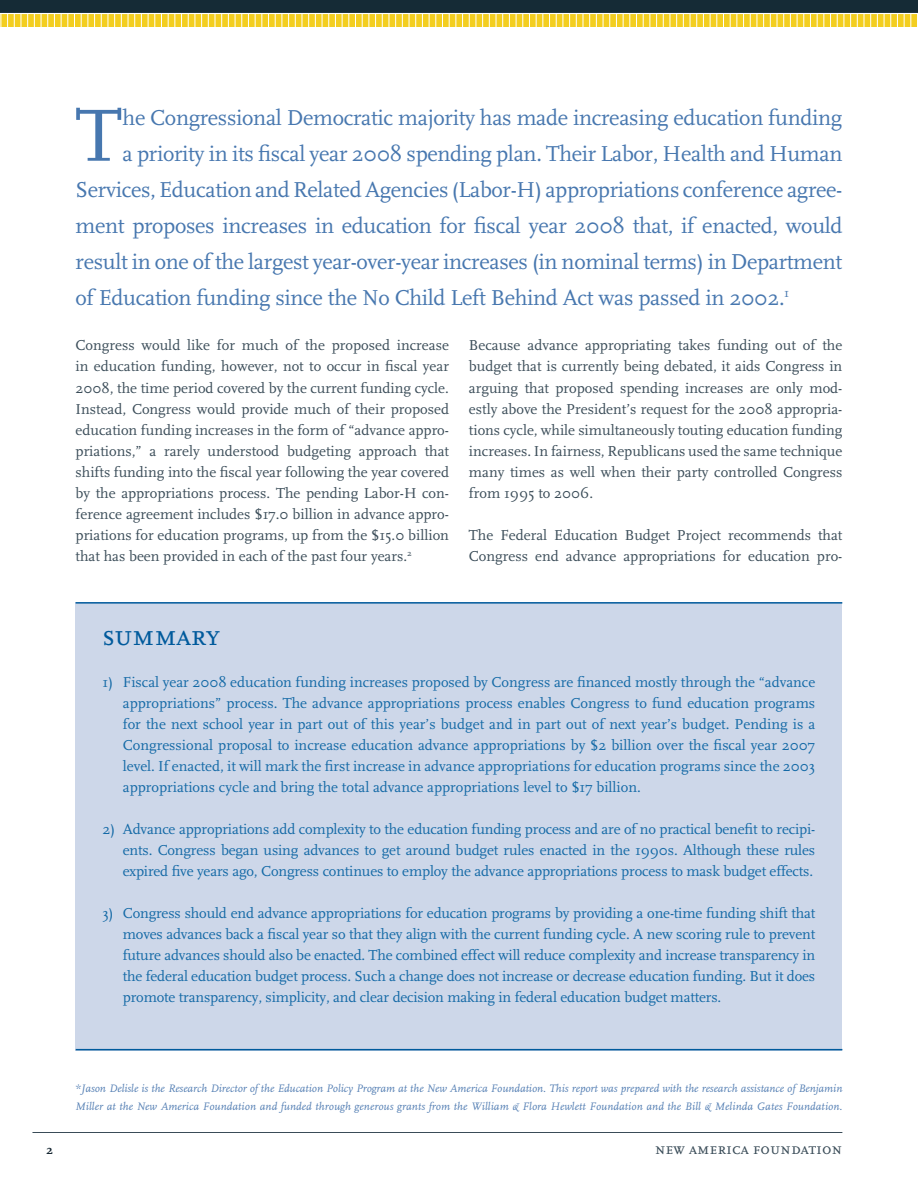
<style>
.page{position:relative;width:918px;height:1188px;background:#fff}
.page>*{position:absolute;margin:0;border:0;box-sizing:border-box;transform-origin:0 0}
.t1{font:77.1px "FF Scala";color:#4777af}
.t2{font:30px "FF Scala Caps";letter-spacing:-.02em;color:#005a9c}
.t3{font:22.5px "FF Scala";letter-spacing:-.015em;color:#4777af}
.t4{font:16.5px "FF Scala Caps";color:#3a4c58}
.t5{font:15px/21px "FF Scala";letter-spacing:-.01em;color:#1369a6;text-align:justify}
.t6{font:15px/21px "FF Scala";color:#3a4c58;text-align:justify}
.t7{font:700 13.2px "FF Scala";color:#142530}
.t8{font:italic 11.25px/18px "FF Scala";color:#537eb3}
</style>
<div class="page">
<hr style="left:32px;top:1132px;width:810px;height:1px;background:#3a4c58">
<div style="left:0;top:0;width:918px;height:14px;background:#152b36"></div>
<svg style="left:0;top:14px;width:917px;height:13px;background:#f3d12f"></svg>
<svg style="left:121px;top:14px;width:1px;height:13px"></svg>
<svg style="left:41px;top:14px;width:7px;height:13px"></svg>
<svg style="left:101px;top:14px;width:1px;height:13px"></svg>
<svg style="left:14px;top:14px;width:1px;height:13px"></svg>
<svg style="left:81px;top:14px;width:1px;height:13px"></svg>
<svg style="left:74px;top:14px;width:1px;height:13px"></svg>
<svg style="left:141px;top:14px;width:1px;height:13px"></svg>
<svg style="left:61px;top:14px;width:7px;height:13px"></svg>
<svg style="left:128px;top:14px;width:7px;height:13px"></svg>
<svg style="left:54px;top:14px;width:1px;height:13px"></svg>
<svg style="left:34px;top:14px;width:1px;height:13px"></svg>
<svg style="left:108px;top:14px;width:7px;height:13px"></svg>
<svg style="left:21px;top:14px;width:7px;height:13px"></svg>
<svg style="left:88px;top:14px;width:7px;height:13px"></svg>
<svg style="left:1px;top:14px;width:7px;height:13px"></svg>
<svg style="left:442px;top:14px;width:1px;height:13px"></svg>
<svg style="left:355px;top:14px;width:1px;height:13px"></svg>
<svg style="left:402px;top:14px;width:1px;height:13px"></svg>
<svg style="left:322px;top:14px;width:7px;height:13px"></svg>
<svg style="left:382px;top:14px;width:1px;height:13px"></svg>
<svg style="left:449px;top:14px;width:7px;height:13px"></svg>
<svg style="left:369px;top:14px;width:7px;height:13px"></svg>
<svg style="left:429px;top:14px;width:7px;height:13px"></svg>
<svg style="left:362px;top:14px;width:1px;height:13px"></svg>
<svg style="left:422px;top:14px;width:1px;height:13px"></svg>
<svg style="left:342px;top:14px;width:7px;height:13px"></svg>
<svg style="left:409px;top:14px;width:7px;height:13px"></svg>
<svg style="left:335px;top:14px;width:1px;height:13px"></svg>
<svg style="left:389px;top:14px;width:7px;height:13px"></svg>
<svg style="left:315px;top:14px;width:1px;height:13px"></svg>
<svg style="left:683px;top:14px;width:1px;height:13px"></svg>
<svg style="left:750px;top:14px;width:1px;height:13px"></svg>
<svg style="left:663px;top:14px;width:1px;height:13px"></svg>
<svg style="left:710px;top:14px;width:7px;height:13px"></svg>
<svg style="left:616px;top:14px;width:1px;height:13px"></svg>
<svg style="left:690px;top:14px;width:7px;height:13px"></svg>
<svg style="left:757px;top:14px;width:7px;height:13px"></svg>
<svg style="left:737px;top:14px;width:7px;height:13px"></svg>
<svg style="left:670px;top:14px;width:7px;height:13px"></svg>
<svg style="left:730px;top:14px;width:1px;height:13px"></svg>
<svg style="left:650px;top:14px;width:7px;height:13px"></svg>
<svg style="left:723px;top:14px;width:1px;height:13px"></svg>
<svg style="left:643px;top:14px;width:1px;height:13px"></svg>
<svg style="left:703px;top:14px;width:1px;height:13px"></svg>
<svg style="left:302px;top:14px;width:7px;height:13px"></svg>
<svg style="left:275px;top:14px;width:1px;height:13px"></svg>
<svg style="left:195px;top:14px;width:7px;height:13px"></svg>
<svg style="left:248px;top:14px;width:1px;height:13px"></svg>
<svg style="left:168px;top:14px;width:7px;height:13px"></svg>
<svg style="left:148px;top:14px;width:7px;height:13px"></svg>
<svg style="left:228px;top:14px;width:1px;height:13px"></svg>
<svg style="left:295px;top:14px;width:1px;height:13px"></svg>
<svg style="left:215px;top:14px;width:7px;height:13px"></svg>
<svg style="left:282px;top:14px;width:7px;height:13px"></svg>
<svg style="left:208px;top:14px;width:1px;height:13px"></svg>
<svg style="left:268px;top:14px;width:1px;height:13px"></svg>
<svg style="left:188px;top:14px;width:1px;height:13px"></svg>
<svg style="left:255px;top:14px;width:7px;height:13px"></svg>
<svg style="left:181px;top:14px;width:1px;height:13px"></svg>
<svg style="left:235px;top:14px;width:7px;height:13px"></svg>
<svg style="left:161px;top:14px;width:1px;height:13px"></svg>
<svg style="left:636px;top:14px;width:1px;height:13px"></svg>
<svg style="left:529px;top:14px;width:1px;height:13px"></svg>
<svg style="left:603px;top:14px;width:7px;height:13px"></svg>
<svg style="left:509px;top:14px;width:1px;height:13px"></svg>
<svg style="left:583px;top:14px;width:7px;height:13px"></svg>
<svg style="left:556px;top:14px;width:1px;height:13px"></svg>
<svg style="left:476px;top:14px;width:7px;height:13px"></svg>
<svg style="left:462px;top:14px;width:1px;height:13px"></svg>
<svg style="left:536px;top:14px;width:7px;height:13px"></svg>
<svg style="left:623px;top:14px;width:7px;height:13px"></svg>
<svg style="left:596px;top:14px;width:1px;height:13px"></svg>
<svg style="left:516px;top:14px;width:7px;height:13px"></svg>
<svg style="left:576px;top:14px;width:1px;height:13px"></svg>
<svg style="left:496px;top:14px;width:7px;height:13px"></svg>
<svg style="left:563px;top:14px;width:7px;height:13px"></svg>
<svg style="left:489px;top:14px;width:1px;height:13px"></svg>
<svg style="left:549px;top:14px;width:1px;height:13px"></svg>
<svg style="left:469px;top:14px;width:1px;height:13px"></svg>
<svg style="left:837px;top:14px;width:1px;height:13px"></svg>
<svg style="left:810px;top:14px;width:1px;height:13px"></svg>
<svg style="left:790px;top:14px;width:1px;height:13px"></svg>
<svg style="left:864px;top:14px;width:7px;height:13px"></svg>
<svg style="left:770px;top:14px;width:1px;height:13px"></svg>
<svg style="left:844px;top:14px;width:7px;height:13px"></svg>
<svg style="left:904px;top:14px;width:7px;height:13px"></svg>
<svg style="left:830px;top:14px;width:1px;height:13px"></svg>
<svg style="left:897px;top:14px;width:1px;height:13px"></svg>
<svg style="left:817px;top:14px;width:7px;height:13px"></svg>
<svg style="left:884px;top:14px;width:7px;height:13px"></svg>
<svg style="left:877px;top:14px;width:1px;height:13px"></svg>
<svg style="left:797px;top:14px;width:7px;height:13px"></svg>
<svg style="left:857px;top:14px;width:1px;height:13px"></svg>
<svg style="left:777px;top:14px;width:7px;height:13px"></svg>
<hr style="left:0;top:13px;width:918px;height:1px;background:#fff">
<div style="left:76px;top:602px;width:766px;height:448px;background:#cdd7e9"></div>
<hr style="left:76px;top:602px;width:766px;height:2px;background:#005a9c">
<hr style="left:76px;top:1049px;width:766px;height:1px;background:#005a9c">
<h1 class="t1" style="left:76px;top:94px;width:48px">T</h1>
<h3 class="t3" style="left:123px;top:105px;width:721px">he Congressional Democratic majority has made increasing education funding</h3>
<h3 class="t3" style="left:123px;top:141px;width:721px">a priority in its fiscal year 2008 spending plan. Their Labor, Health and Human</h3>
<h3 class="t3" style="left:76px;top:177px;width:768px">Services, Education and Related Agencies (Labor-H) appropriations conference agree-</h3>
<h3 class="t3" style="left:76px;top:213px;width:768px">ment proposes increases in education for fiscal year 2008 that, if enacted, would</h3>
<h3 class="t3" style="left:76px;top:249px;width:768px">result in one of the largest year-over-year increases (in nominal terms) in Department</h3>
<h3 class="t3" style="left:76px;top:285px;width:715px">of Education funding since the No Child Left Behind Act was passed in 2002.<sup>1</sup></h3>
<p class="t6" style="left:76px;top:335px;width:375px">Congress would like for much of the proposed increase in education funding, however, not to occur in fiscal year 2008, the time period covered by the current funding cycle.<br>Instead, Congress would provide much of their proposed education funding increases in the form of “advance appro&shy;priations,” a rarely understood budgeting approach that shifts funding into the fiscal year following the year covered by the appropriations process. The pending Labor-H con&shy;ference agreement includes $17.0 billion in advance appro&shy;priations for education programs, up from the $15.0 billion that has been provided in each of the past four years.<sup>2</sup></p>
<p class="t6" style="left:469px;top:335px;width:375px">Because advance appropriating takes funding out of the budget that is currently being debated, it aids Congress in arguing that proposed spending increases are only mod&shy;estly above the President’s request for the 2008 appropria&shy;tions cycle, while simultaneously touting education funding increases. In fairness, Republicans used the same technique many times as well when their party controlled Congress from 1995 to 2006.</p>
<p class="t6" style="left:469px;top:525px;width:375px">The Federal Education Budget Project recommends that<br>Congress end advance appropriations for education pro-</p>
<h2 class="t2" style="left:103px;top:619px;width:119px">summary</h2>
<p class="t5" style="left:123px;top:672px;width:694px;text-indent:-20px">1) Fiscal year 2008 education funding increases proposed by Congress are financed mostly through the “advance appropriations” process. The advance appropriations process enables Congress to fund education programs for the next school year in part out of this year’s budget and in part out of next year’s budget. Pending is a Congressional proposal to increase education advance appropriations by $2 billion over the fiscal year 2007 level. If enacted, it will mark the first increase in advance appropriations for education programs since the 2003 appropriations cycle and bring the total advance appropriations level to $17 billion.</p>
<p class="t5" style="left:123px;top:819px;width:694px;text-indent:-20px">2) Advance appropriations add complexity to the education funding process and are of no practical benefit to recipi&shy;ents. Congress began using advances to get around budget rules enacted in the 1990s. Although these rules expired five years ago, Congress continues to employ the advance appropriations process to mask budget effects.</p>
<p class="t5" style="left:123px;top:903px;width:694px;text-indent:-20px">3) Congress should end advance appropriations for education programs by providing a one-time funding shift that moves advances back a fiscal year so that they align with the current funding cycle. A new scoring rule to prevent future advances should also be enacted. The combined effect will reduce complexity and increase transparency in the federal education budget process. Such a change does not increase or decrease education funding. But it does promote transparency, simplicity, and clear decision making in federal education budget matters.</p>
<p class="t8" style="left:76px;top:1080px;width:768px">*Jason Delisle is the Research Director of the Education Policy Program at the New America Foundation. This report was prepared with the research assistance of Benjamin<br>Miller at the New America Foundation and funded through generous grants from the William &amp; Flora Hewlett Foundation and the Bill &amp; Melinda Gates Foundation.</p>
<p class="t7" style="left:46px;top:1142px;width:8px">2</p>
<p class="t4" style="left:655px;top:1140px;width:189px">new america foundation</p>
</div>
